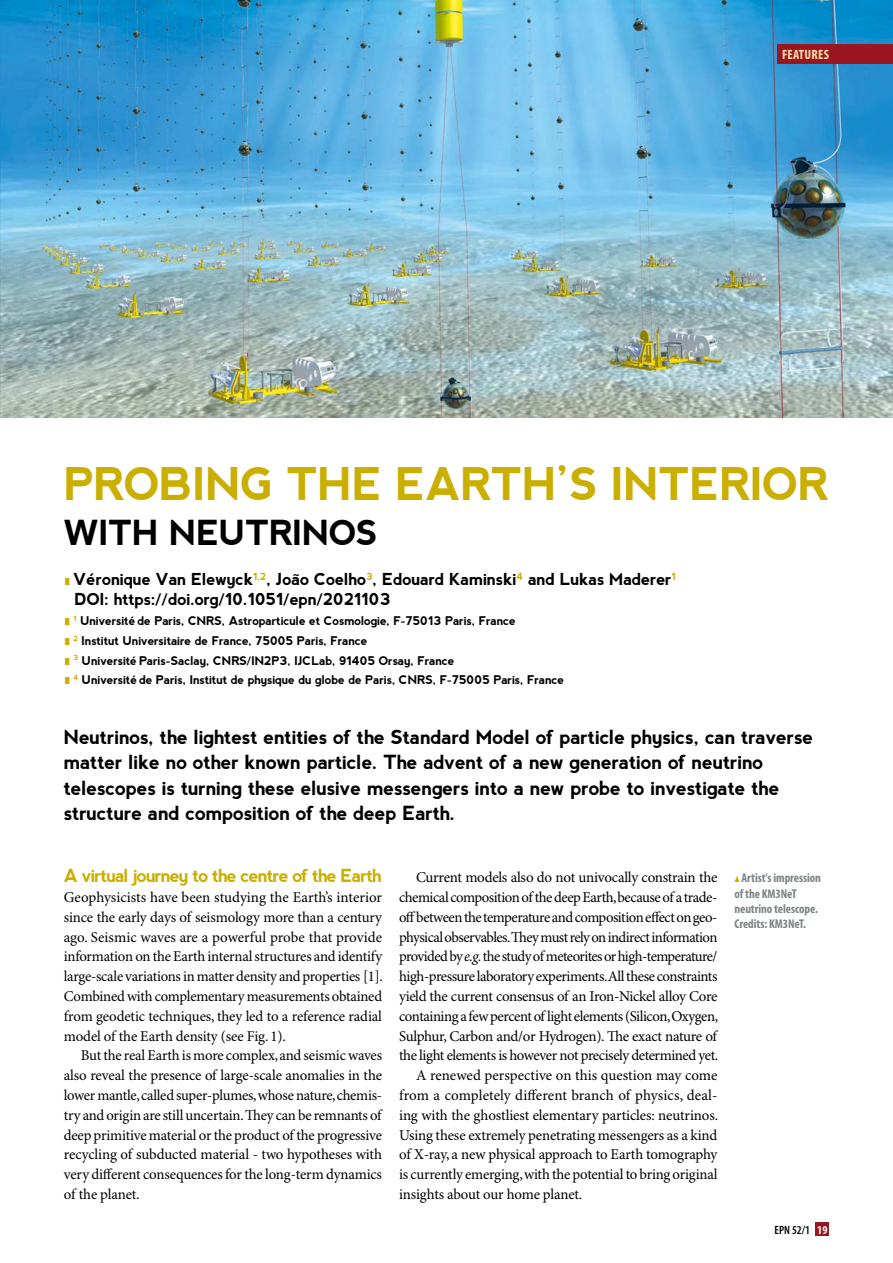
<style>
.page{position:relative;width:893px;height:1263px;background:#fff}
.page>*{position:absolute;margin:0;border:0;box-sizing:border-box;transform-origin:0 0}
.t1{font:700 45px "nevis";letter-spacing:-.015em;color:#caaf00}
.t2{font:700 34.5px "nevis";letter-spacing:-.015em;color:#000}
.t3{font:700 19.5px/25.5px "nevis";letter-spacing:-.015em;color:#000}
.t4{font:700 18px "nevis";letter-spacing:-.055em;color:#caaf00}
.t5{font:700 16.5px "nevis";letter-spacing:-.015em;color:#000}
.t6{font:15px/19.8px "Minion Pro";letter-spacing:-.02em;color:#000;text-align:justify}
.t7{font:15px "Minion Pro";letter-spacing:-.04em;color:#000}
.t8{font:15px "Minion Pro";letter-spacing:.005em;color:#000}
.t9{font:700 condensed 13.5px "Myriad Pro";letter-spacing:.02em;color:#fedea9}
.t10{font:700 condensed 12.75px/15.3px "Myriad Pro";letter-spacing:-.005em;color:#7d8386}
.t11{font:700 12px/19.8px "nevis";letter-spacing:-.015em;color:#000}
.t12{font:600 condensed 12px "Myriad Pro";color:#000}
.t13{font:700 10.5px "Myriad Pro";color:#000}
.s1{font-family:"Myriad Pro";font-weight:900;font-size:9.75px;color:#caaf00}
.s2{font-family:"Myriad Pro"}
.s3{font-style:italic}
.s4{font-family:"Mathematical Pi Six";font-weight:400;font-stretch:normal;font-size:8.7px;color:#caaf00}
.s5{font-weight:700;color:#fff}
</style>
<div class="page">
<img style="left:0;top:0;width:893px;height:417px">
<div style="left:816px;top:1222px;width:13px;height:14px;background:#991620"></div>
<div style="left:777px;top:45px;width:116px;height:19px;background:#991620"></div>
<p class="t9" style="left:782px;top:47px;width:49px">FEATURES</p>
<h1 class="t1" style="left:64px;top:458px;width:767px">PROBING THE EARTH’S INTERIOR</h1>
<h2 class="t2" style="left:64px;top:513px;width:316px">WITH NEUTRINOS</h2>
<p class="t5" style="left:64px;top:570px;width:614px"><span class="s1">l</span>Ve<span class="s2">´</span>ronique Van Elewyck<sup>1,2</sup>, Joao Coelho<sup>3</sup>, Edouard Kaminski<sup>4</sup> and Lukas Maderer<sup>1</sup></p>
<p class="t13" style="left:293px;top:568px;width:8px">~</p>
<p class="t5" style="left:74px;top:590px;width:318px">DOI: https://doi.org/10.1051/epn/2021103</p>
<p class="t11" style="left:64px;top:611px;width:502px"><span class="s1">l</span> <sup>1</sup> Universite<span class="s2">´</span> de Paris, CNRS, Astroparticule et Cosmologie, F-75013 Paris, France<br><span class="s1">l</span> <sup>2</sup> Institut Universitaire de France, 75005 Paris, France<br><span class="s1">l</span> <sup>3</sup> Universite<span class="s2">´</span> Paris-Saclay, CNRS/IN2P3, IJCLab, 91405 Orsay, France<br><span class="s1">l</span> <sup>4</sup> Universite<span class="s2">´</span> de Paris, Institut de physique du globe de Paris, CNRS, F-75005 Paris, France</p>
<p class="t3" style="left:64px;top:724px;width:751px">Neutrinos, the lightest entities of the Standard Model of particle physics, can traverse matter like no other known particle. The advent of a new generation of neutrino telescopes is turning these elusive messengers into a new probe to investigate the structure and composition of the deep Earth.</p>
<p class="t4" style="left:64px;top:865px;width:319px">A virtual journey to the centre of the Earth</p>
<p class="t6" style="left:64px;top:888px;width:321px">Geophysicists have been studying the Earth’s interior since the early days of seismology more than a century ago. Seismic waves are a powerful probe that provide information on the Earth internal structures and identify large-scale variations in matter density and properties [1].<br>Combined with complementary measurements obtained from geodetic techniques, they led to a reference radial model of the Earth density (see Fig. 1).</p>
<p class="t6" style="left:64px;top:1046px;width:320px;text-indent:17px">But the real Earth is more complex, and seismic waves also reveal the presence of large-scale anomalies in the lower mantle, called super-plumes, whose nature, chemis&shy;try and origin are still uncertain. They can be remnants of deep primitive material or the product of the progressive recycling of subducted material - two hypotheses with very different consequences for the long-term dynamics of the planet.</p>
<p class="t6" style="left:416px;top:868px;width:303px">Current models also do not univocally constrain the</p>
<p class="t6" style="left:399px;top:888px;width:320px">chemical composition of the deep Earth,because of a trade-</p>
<p class="t6" style="left:399px;top:908px;width:320px">off between the temperature and composition effect on geo-</p>
<p class="t7" style="left:399px;top:928px;width:320px">physical observables.They must rely on indirect information</p>
<p class="t7" style="left:399px;top:948px;width:320px">provided by <span class="s3">e.g.</span> the study of meteorites or high-temperature/</p>
<p class="t6" style="left:399px;top:967px;width:320px">high-pressure laboratory experiments.All these constraints</p>
<p class="t6" style="left:399px;top:987px;width:320px">yield the current consensus of an Iron-Nickel alloy Core</p>
<p class="t6" style="left:399px;top:1007px;width:321px">containing a few percent of light elements (Silicon,Oxygen,</p>
<p class="t6" style="left:399px;top:1026px;width:319px">Sulphur, Carbon and/or Hydrogen). The exact nature of</p>
<p class="t6" style="left:399px;top:1046px;width:321px">the light elements is however not precisely determined yet.</p>
<p class="t6" style="left:416px;top:1066px;width:303px">A renewed perspective on this question may come</p>
<p class="t8" style="left:399px;top:1086px;width:320px">from a completely different branch of physics, deal-</p>
<p class="t6" style="left:399px;top:1106px;width:321px">ing with the ghostliest elementary particles: neutrinos.</p>
<p class="t6" style="left:399px;top:1125px;width:320px">Using these extremely penetrating messengers as a kind</p>
<p class="t6" style="left:399px;top:1145px;width:320px">of X-ray, a new physical approach to Earth tomography</p>
<p class="t6" style="left:399px;top:1165px;width:320px">is currently emerging, with the potential to bring original</p>
<p class="t6" style="left:399px;top:1185px;width:185px">insights about our home planet.</p>
<p class="t10" style="left:734px;top:870px;width:88px"><span class="s4">m</span> Artist's impression of the KM3NeT neutrino telescope.<br>Credits: KM3NeT.</p>
<p class="t12" style="left:774px;top:1223px;width:54px">EPN 52/1 <span class="s5">19</span></p>
</div>
